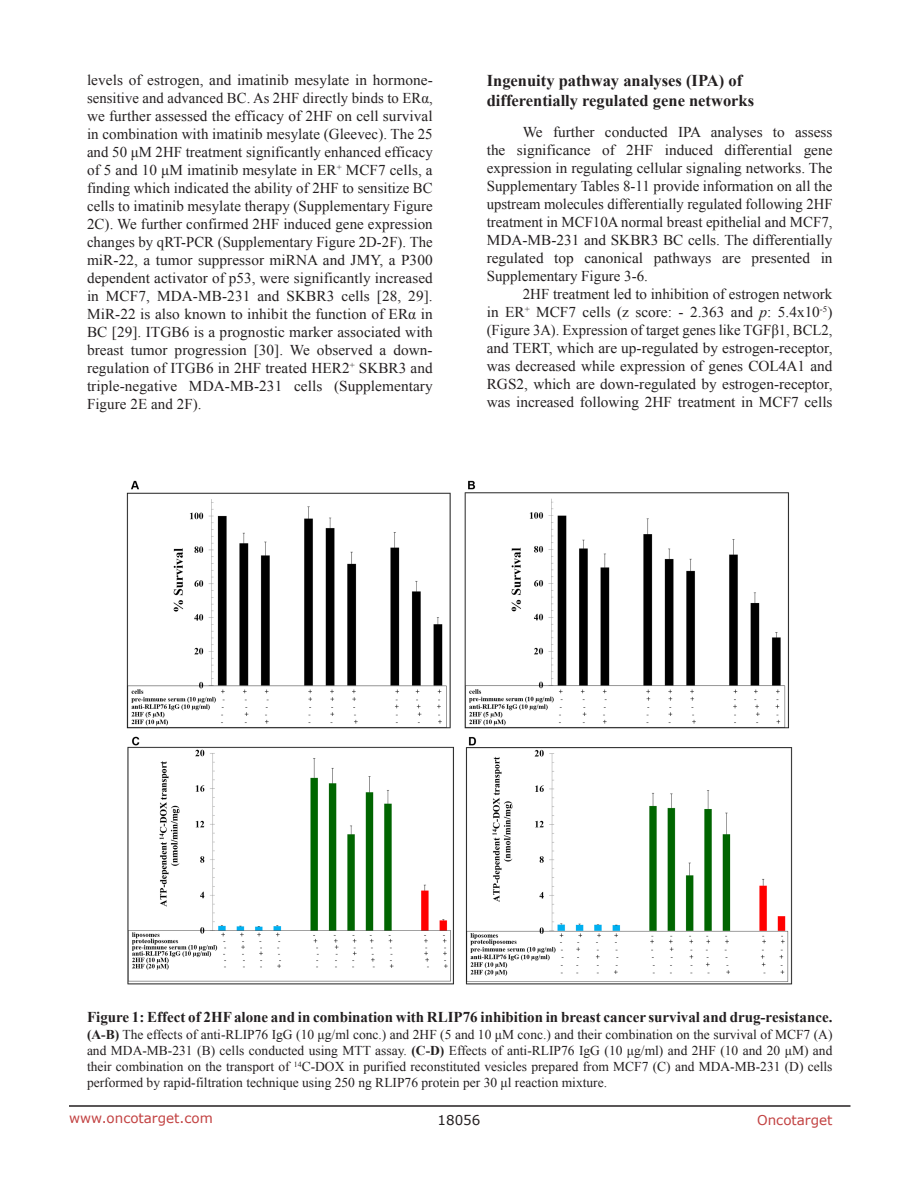
<style>
.page{position:relative;width:918px;height:1188px;background:#fff}
.page>*{position:absolute;margin:0;border:0;box-sizing:border-box;transform-origin:0 0}
.t1{font:700 16.5px/19.8px "Times New Roman";color:#231f20}
.t2{font:15px/18px "Times New Roman";color:#231f20;text-align:justify}
.t3{font:700 15px "Times New Roman";color:#231f20}
.t4{font:13.5px/16.2px "Times New Roman";color:#231f20;text-align:justify}
.t5{font:13.5px "Verdana";color:#c24141}
.t6{font:13.5px "Verdana";color:#231f20}
.s1{font-style:italic}
.s2{font-weight:700}
</style>
<div class="page">
<hr style="left:69px;top:1105px;width:781px;height:2px;background:#231f20">
<img style="left:127px;top:480px;width:666px;height:505px">
<p class="t2" style="left:87px;top:71px;width:347px">levels of estrogen, and imatinib mesylate in hormone&shy;sensitive and advanced BC. As 2HF directly binds to ERα, we further assessed the efficacy of 2HF on cell survival in combination with imatinib mesylate (Gleevec). The 25 and 50 μM 2HF treatment significantly enhanced efficacy of 5 and 10 μM imatinib mesylate in ER<sup>+</sup> MCF7 cells, a finding which indicated the ability of 2HF to sensitize BC cells to imatinib mesylate therapy (Supplementary Figure 2C). We further confirmed 2HF induced gene expression changes by qRT-PCR (Supplementary Figure 2D-2F). The miR-22, a tumor suppressor miRNA and JMY, a P300 dependent activator of p53, were significantly increased in MCF7, MDA-MB-231 and SKBR3 cells [28, 29].<br>MiR-22 is also known to inhibit the function of ERα in BC [29]. ITGB6 is a prognostic marker associated with breast tumor progression [30]. We observed a down&shy;regulation of ITGB6 in 2HF treated HER2<sup>+</sup> SKBR3 and triple-negative MDA-MB-231 cells (Supplementary Figure 2E and 2F).</p>
<p class="t1" style="left:487px;top:70px;width:269px">Ingenuity pathway analyses (IPA) of differentially regulated gene networks</p>
<p class="t2" style="left:487px;top:123px;width:347px;text-indent:36px">We further conducted IPA analyses to assess the significance of 2HF induced differential gene expression in regulating cellular signaling networks. The Supplementary Tables 8-11 provide information on all the upstream molecules differentially regulated following 2HF treatment in MCF10A normal breast epithelial and MCF7, MDA-MB-231 and SKBR3 BC cells. The differentially regulated top canonical pathways are presented in Supplementary Figure 3-6.</p>
<p class="t2" style="left:487px;top:285px;width:347px;text-indent:36px">2HF treatment led to inhibition of estrogen network in ER<sup>+</sup> MCF7 cells (z score: - 2.363 and <span class="s1">p</span>: 5.4x10<sup>-5</sup>) (Figure 3A). Expression of target genes like TGFβ1, BCL2, and TERT, which are up-regulated by estrogen-receptor, was decreased while expression of genes COL4A1 and RGS2, which are down-regulated by estrogen-receptor, was increased following 2HF treatment in MCF7 cells</p>
<p class="t3" style="left:87px;top:1007px;width:747px">Figure 1: Effect of 2HF alone and in combination with RLIP76 inhibition in breast cancer survival and drug-resistance.</p>
<p class="t4" style="left:87px;top:1026px;width:747px"><span class="s2">(A-B)</span> The effects of anti-RLIP76 IgG (10 μg/ml conc.) and 2HF (5 and 10 μM conc.) and their combination on the survival of MCF7 (A) and MDA-MB-231 (B) cells conducted using MTT assay. <span class="s2">(C-D)</span> Effects of anti-RLIP76 IgG (10 μg/ml) and 2HF (10 and 20 μM) and their combination on the transport of <sup>14</sup>C-DOX in purified reconstituted vesicles prepared from MCF7 (C) and MDA-MB-231 (D) cells performed by rapid-filtration technique using 250 ng RLIP76 protein per 30 μl reaction mixture.</p>
<p class="t5" style="left:69px;top:1109px;width:145px">www.oncotarget.com</p>
<p class="t6" style="left:438px;top:1111px;width:44px">18056</p>
<p class="t5" style="left:757px;top:1111px;width:77px">Oncotarget</p>
</div>
